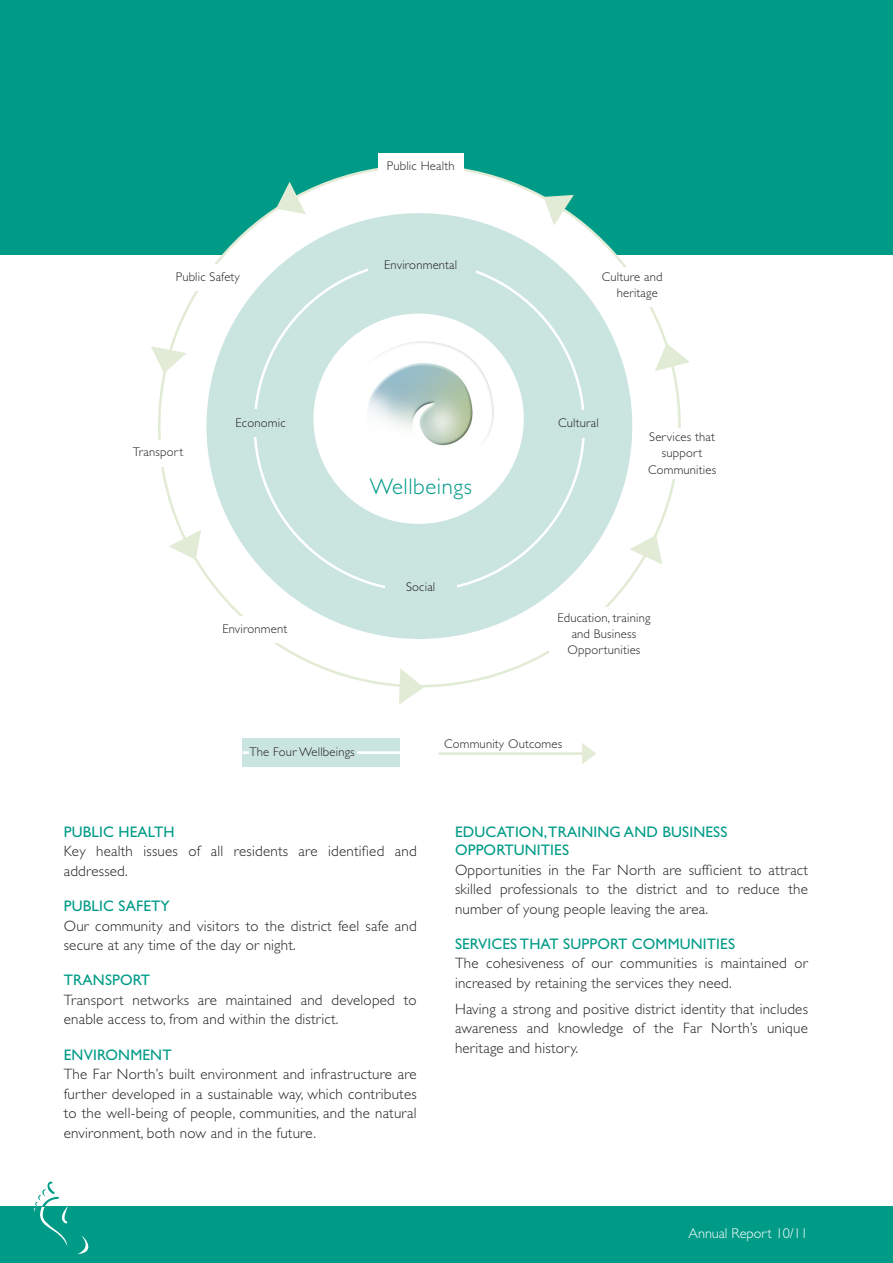
<style>
.page{position:relative;width:893px;height:1263px;background:#fff}
.page>*{position:absolute;margin:0;border:0;box-sizing:border-box;transform-origin:0 0}
.Content_header_colou{font:300 22.8px "Gill Sans";letter-spacing:.025em;color:#009b87}
.Small_header_colour{font:15.3px/18.3px "Gill Sans";letter-spacing:.01em;color:#009b87}
.Body{font:300 15px/19.5px "Gill Sans";letter-spacing:.015em;color:#231f20}
.t1{font:300 14.25px "Gill Sans";color:#fff}
.Body-2{font:300 12.6px/16.4px "Gill Sans";letter-spacing:.015em;color:#231f20;text-align:center}
</style>
<div class="page">
<div style="left:0;top:0;width:893px;height:255px;background:#009b87"></div>
<div style="left:0;top:1206px;width:893px;height:57px;background:#009b87"></div>
<svg style="left:78px;top:1235px;width:10px;height:19px"></svg>
<svg style="left:34px;top:1181px;width:34px;height:65px"></svg>
<div style="left:159px;top:166px;width:520px;height:520px;background:#fff;border-radius:50%"></div>
<div style="left:206px;top:213px;width:426px;height:426px;background:#cae4e0;border-radius:50%"></div>
<div style="left:313px;top:314px;width:211px;height:210px;background:#fff;border-radius:50%"></div>
<img style="left:340px;top:332px;width:159px;height:114px">
<div style="left:378px;top:154px;width:86px;height:26px;background:#fff"></div>
<svg style="left:169px;top:530px;width:32px;height:30px"></svg>
<svg style="left:655px;top:343px;width:35px;height:28px"></svg>
<svg style="left:151px;top:346px;width:35px;height:27px"></svg>
<svg style="left:276px;top:182px;width:30px;height:32px"></svg>
<svg style="left:544px;top:195px;width:30px;height:30px"></svg>
<svg style="left:399px;top:668px;width:25px;height:37px"></svg>
<svg style="left:630px;top:535px;width:32px;height:29px"></svg>
<div style="left:243px;top:738px;width:157px;height:29px;background:#cae4e0"></div>
<svg style="left:242px;top:751px;width:7px;height:3px"></svg>
<hr style="left:357px;top:751px;width:43px;height:3px;background:#fff">
<hr style="left:438px;top:752px;width:147px;height:3px;background:#e2ebd5">
<svg style="left:582px;top:743px;width:14px;height:21px"></svg>
<p class="Body-2" style="left:387px;top:158px;width:69px">Public Health</p>
<p class="Body-2" style="left:176px;top:268px;width:65px">Public Safety</p>
<p class="Body-2" style="left:384px;top:257px;width:75px">Environmental</p>
<p class="Body-2" style="left:617px;top:268px;width:47px;text-align:left;text-indent:-15px">Culture and heritage</p>
<p class="Body-2" style="left:133px;top:444px;width:52px">Transport</p>
<p class="Body-2" style="left:236px;top:414px;width:52px">Economic</p>
<p class="Content_header_colou" style="left:370px;top:473px;width:104px">Wellbeings</p>
<p class="Body-2" style="left:558px;top:414px;width:42px">Cultural</p>
<p class="Body-2" style="left:648px;top:429px;width:70px">Services that support<br>Communities</p>
<p class="Body-2" style="left:222px;top:621px;width:66px">Environment</p>
<p class="Body-2" style="left:249px;top:744px;width:107px">The Four Wellbeings</p>
<p class="Body-2" style="left:406px;top:578px;width:31px">Social</p>
<p class="Body-2" style="left:557px;top:609px;width:95px">Education, training and Business<br>Opportunities</p>
<p class="Body-2" style="left:444px;top:736px;width:120px">Community Outcomes</p>
<p class="Small_header_colour" style="left:64px;top:822px;width:112px">PUBLIC HEALTH</p>
<p class="Body" style="left:64px;top:841px;width:354px">Key health issues of all residents are identified and addressed.</p>
<p class="Small_header_colour" style="left:64px;top:897px;width:108px">PUBLIC SAFETY</p>
<p class="Body" style="left:64px;top:916px;width:354px">Our community and visitors to the district feel safe and secure at any time of the day or night.</p>
<p class="Small_header_colour" style="left:64px;top:971px;width:88px">TRANSPORT</p>
<p class="Body" style="left:64px;top:990px;width:354px">Transport networks are maintained and developed to enable access to, from and within the district.</p>
<p class="Small_header_colour" style="left:64px;top:1045px;width:109px">ENVIRONMENT</p>
<p class="Body" style="left:64px;top:1064px;width:354px;text-align:justify">The Far North’s built environment and infrastructure are further developed in a sustainable way, which contributes to the well-being of people, communities, and the natural environment, both now and in the future.</p>
<p class="Small_header_colour" style="left:455px;top:822px;width:274px">EDUCATION, TRAINING AND BUSINESS<br>OPPORTUNITIES</p>
<p class="Body" style="left:455px;top:860px;width:354px;text-align:justify">Opportunities in the Far North are sufficient to attract skilled professionals to the district and to reduce the number of young people leaving the area.</p>
<p class="Small_header_colour" style="left:455px;top:934px;width:282px">SERVICES THAT SUPPORT COMMUNITIES</p>
<p class="Body" style="left:455px;top:954px;width:354px">The cohesiveness of our communities is maintained or increased by retaining the services they need.</p>
<p class="Body" style="left:455px;top:999px;width:354px;text-align:justify">Having a strong and positive district identity that includes awareness and knowledge of the Far North’s unique heritage and history.</p>
<p class="t1" style="left:688px;top:1225px;width:121px">Annual Report 10/11</p>
</div>
